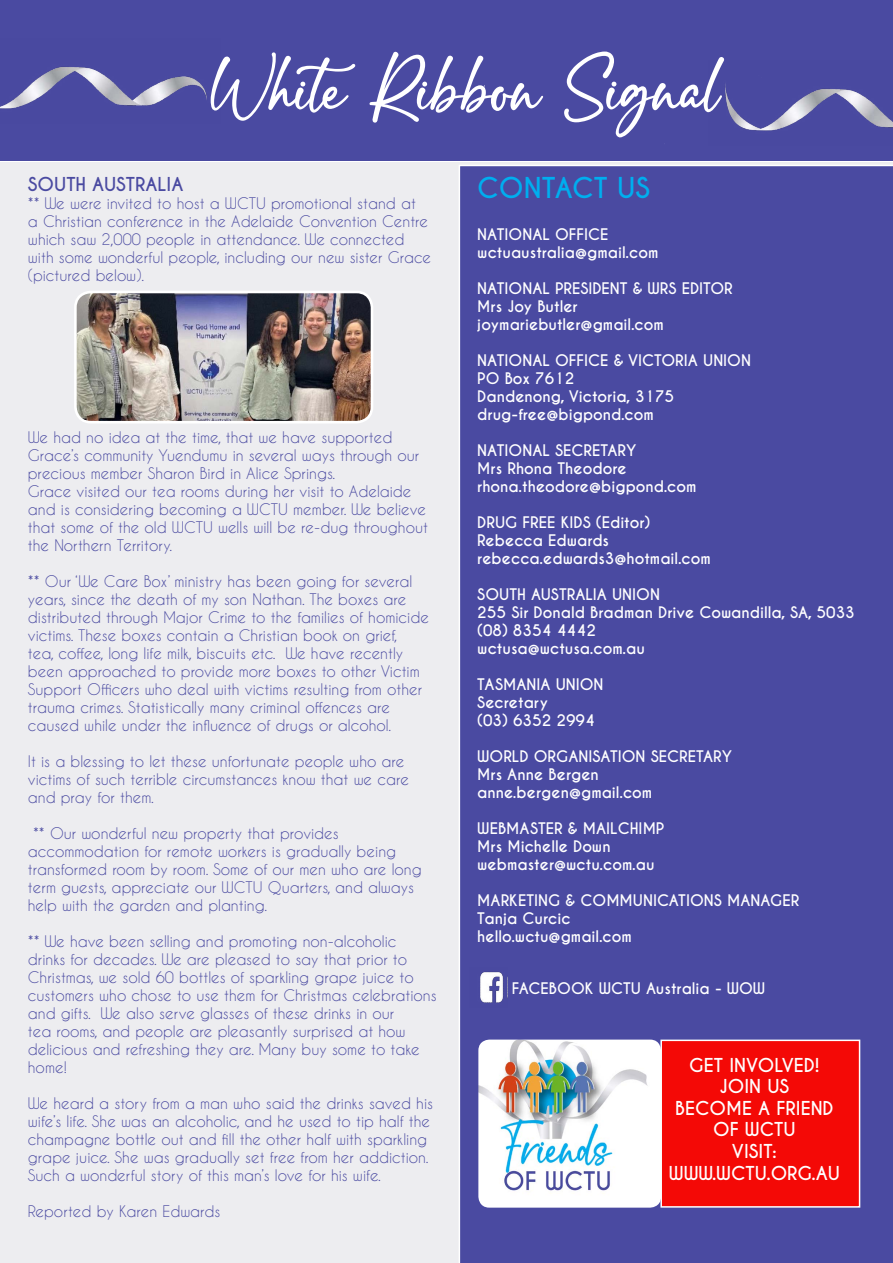
<style>
.page{position:relative;width:893px;height:1263px;background:#fff}
.page>*{position:absolute;margin:0;border:0;box-sizing:border-box;transform-origin:0 0}
.t1{font:75px "Sweet Romance";color:#fff}
.t2{font:700 27px "Caviar Dreams";color:#00aeef}
.t3{font:700 18px/21.6px "Caviar Dreams";color:#fff;text-align:center}
.t4{font:700 18px "Caviar Dreams";color:#4a4aa1}
.t5{font:15px/18px "Caviar Dreams";color:#4a4aa1}
.t6{font:700 15px/18px "Caviar Dreams";color:#fff}
</style>
<div class="page">
<div style="left:0;top:162px;width:893px;height:1101px;background:#ededf0"></div>
<div style="left:0;top:0;width:893px;height:161px;background:#4a4aa1"></div>
<img style="left:0;top:66px;width:207px;height:43px">
<img style="left:725px;top:84px;width:168px;height:47px">
<div style="left:459px;top:165px;width:434px;height:1098px;background:#4a4aa1"></div>
<img style="left:470px;top:968px;width:37px;height:40px">
<img style="left:78px;top:292px;width:294px;height:128px">
<div style="left:74px;top:291px;width:299px;height:132px;border:3px solid #fff;border-radius:16px"></div>
<div style="left:660px;top:1039px;width:200px;height:168px;background:#f40906;border:2px solid #fff"></div>
<img style="left:478px;top:1039px;width:183px;height:168px">
<h1 class="t1" style="left:207px;top:50px;width:514px">White Ribbon Signal</h1>
<p class="t4" style="left:28px;top:174px;width:157px">SOUTH AUSTRALIA</p>
<p class="t5" style="left:28px;top:194px;width:405px">** We were invited to host a WCTU promotional stand at<br>a Christian conference in the Adelaide Convention Centre which saw 2,000 people in attendance. We connected with some wonderful people, including our new sister Grace (pictured below).</p>
<p class="t5" style="left:28px;top:428px;width:402px">We had no idea at the time, that we have supported Grace’s community Yuendumu in several ways through our precious member Sharon Bird in Alice Springs.<br>Grace visited our tea rooms during her visit to Adelaide and is considering becoming a WCTU member. We believe that some of the old WCTU wells will be re-dug throughout the Northern Territory.</p>
<p class="t5" style="left:28px;top:572px;width:403px">** Our ‘We Care Box’ ministry has been going for several years, since the death of my son Nathan. The boxes are distributed through Major Crime to the families of homicide victims. These boxes contain a Christian book on grief,<br>tea, coffee, long life milk, biscuits etc. We have recently been approached to provide more boxes to other Victim Support Officers who deal with victims resulting from other trauma crimes. Statistically many criminal offences are caused while under the influence of drugs or alcohol.</p>
<p class="t5" style="left:28px;top:752px;width:383px">It is a blessing to let these unfortunate people who are victims of such terrible circumstances know that we care and pray for them.</p>
<p class="t5" style="left:28px;top:824px;width:395px;text-indent:5px">** Our wonderful new property that provides accommodation for remote workers is gradually being transformed room by room. Some of our men who are long term guests, appreciate our WCTU Quarters, and always help with the garden and planting.</p>
<p class="t5" style="left:28px;top:932px;width:410px">** We have been selling and promoting non-alcoholic drinks for decades. We are pleased to say that prior to Christmas, we sold 60 bottles of sparkling grape juice to customers who chose to use them for Christmas celebrations and gifts. We also serve glasses of these drinks in our<br>tea rooms, and people are pleasantly surprised at how delicious and refreshing they are. Many buy some to take home!</p>
<p class="t5" style="left:28px;top:1094px;width:407px">We heard a story from a man who said the drinks saved his wife’s life. She was an alcoholic, and he used to tip half the champagne bottle out and fill the other half with sparkling grape juice. She was gradually set free from her addiction.<br>Such a wonderful story of this man’s love for his wife.</p>
<p class="t5" style="left:28px;top:1202px;width:194px">Reported by Karen Edwards</p>
<h2 class="t2" style="left:477px;top:172px;width:174px">CONTACT US</h2>
<p class="t6" style="left:477px;top:226px;width:183px">NATIONAL OFFICE wctuaustralia@gmail.com</p>
<p class="t6" style="left:477px;top:280px;width:257px">NATIONAL PRESIDENT &amp; WRS EDITOR<br>Mrs Joy Butler joymariebutler@gmail.com</p>
<p class="t6" style="left:477px;top:352px;width:275px">NATIONAL OFFICE &amp; VICTORIA UNION<br>PO Box 7612<br>Dandenong, Victoria, 3175 drug-free@bigpond.com</p>
<p class="t6" style="left:477px;top:442px;width:221px">NATIONAL SECRETARY<br>Mrs Rhona Theodore rhona.theodore@bigpond.com</p>
<p class="t6" style="left:477px;top:514px;width:235px">DRUG FREE KIDS (Editor)<br>Rebecca Edwards rebecca.edwards3@hotmail.com</p>
<p class="t6" style="left:477px;top:586px;width:379px">SOUTH AUSTRALIA UNION<br>255 Sir Donald Bradman Drive Cowandilla, SA, 5033 (08) 8354 4442<br>wctusa@wctusa.com.au</p>
<p class="t6" style="left:477px;top:676px;width:128px">TASMANIA UNION<br>Secretary<br>(03) 6352 2994</p>
<p class="t6" style="left:477px;top:748px;width:256px">WORLD ORGANISATION SECRETARY<br>Mrs Anne Bergen anne.bergen@gmail.com</p>
<p class="t6" style="left:477px;top:820px;width:188px">WEBMASTER &amp; MAILCHIMP<br>Mrs Michelle Down webmaster@wctu.com.au</p>
<p class="t6" style="left:477px;top:892px;width:323px">MARKETING &amp; COMMUNICATIONS MANAGER<br>Tanja Curcic<br>hello.wctu@gmail.com</p>
<p class="t6" style="left:512px;top:979px;width:255px">FACEBOOK WCTU Australia - WOW</p>
<p class="t3" style="left:669px;top:1054px;width:172px">GET INVOLVED!<br>JOIN US<br>BECOME A FRIEND<br>OF WCTU<br>VISIT:<br>WWW.WCTU.ORG.AU</p>
</div>
